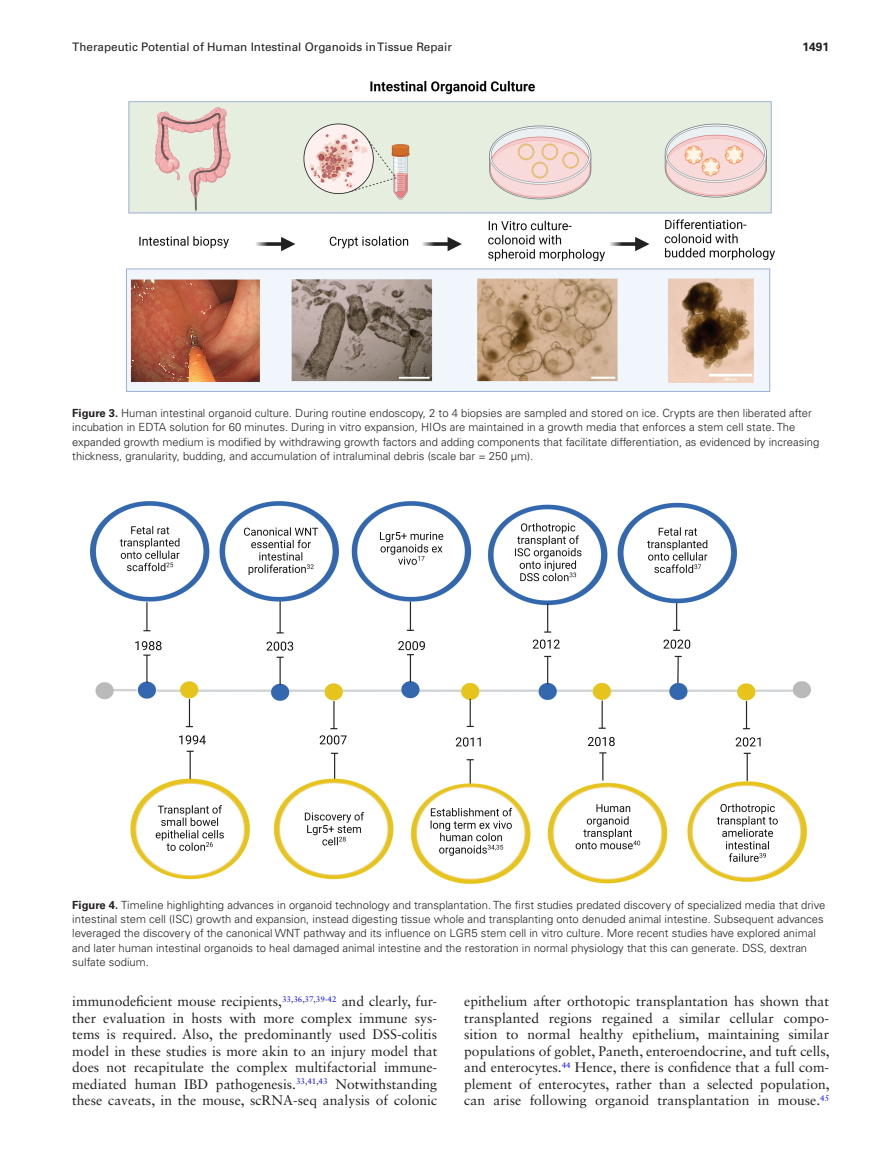
<style>
.page{position:relative;width:893px;height:1174px;background:#fff}
.page>*{position:absolute;margin:0;border:0;box-sizing:border-box;transform-origin:0 0}
.t1{font:13.8px/16.5px "Sabon LT Std";color:#231f20;text-align:justify}
.t2{font:700 12px "Univers LT Std";color:#231f20}
.t3{font:11.7px "Univers LT Std";color:#231f20}
.t4{font:300 11.25px/14.2px "Univers LT Std";color:#231f20}
.s1{font-weight:700}
</style>
<div class="page">
<img style="left:90px;top:501px;width:721px;height:383px">
<img style="left:126px;top:81px;width:649px;height:311px">
<p class="t3" style="left:72px;top:40px;width:381px">Therapeutic Potential of Human Intestinal Organoids in Tissue Repair</p>
<p class="t2" style="left:802px;top:40px;width:28px">1491</p>
<p class="t4" style="left:72px;top:406px;width:748px"><span class="s1">Figure 3.</span> Human intestinal organoid culture. During routine endoscopy, 2 to 4 biopsies are sampled and stored on ice. Crypts are then liberated after incubation in EDTA solution for 60 minutes. During in vitro expansion, HIOs are maintained in a growth media that enforces a stem cell state. The expanded growth medium is modified by withdrawing growth factors and adding components that facilitate differentiation, as evidenced by increasing thickness, granularity, budding, and accumulation of intraluminal debris (scale bar = 250 µm).</p>
<p class="t4" style="left:72px;top:897px;width:755px"><span class="s1">Figure 4.</span> Timeline highlighting advances in organoid technology and transplantation. The first studies predated discovery of specialized media that drive intestinal stem cell (ISC) growth and expansion, instead digesting tissue whole and transplanting onto denuded animal intestine. Subsequent advances leveraged the discovery of the canonical WNT pathway and its influence on LGR5 stem cell in vitro culture. More recent studies have explored animal and later human intestinal organoids to heal damaged animal intestine and the restoration in normal physiology that this can generate. DSS, dextran sulfate sodium.</p>
<p class="t1" style="left:72px;top:993px;width:366px">immunodeficient mouse recipients,<sup>33</sup><sup>,</sup><sup>36</sup><sup>,</sup><sup>37</sup><sup>,</sup><sup>39</sup><sup>-</sup><sup>42</sup> and clearly, fur&shy;ther evaluation in hosts with more complex immune sys&shy;tems is required. Also, the predominantly used DSS-colitis model in these studies is more akin to an injury model that does not recapitulate the complex multifactorial immune&shy;mediated human IBD pathogenesis.<sup>33</sup><sup>,</sup><sup>41</sup><sup>,</sup><sup>43</sup> Notwithstanding these caveats, in the mouse, scRNA-seq analysis of colonic</p>
<p class="t1" style="left:464px;top:993px;width:367px">epithelium after orthotopic transplantation has shown that transplanted regions regained a similar cellular compo&shy;sition to normal healthy epithelium, maintaining similar populations of goblet, Paneth, enteroendocrine, and tuft cells, and enterocytes.<sup>44</sup> Hence, there is confidence that a full com&shy;plement of enterocytes, rather than a selected population, can arise following organoid transplantation in mouse.<sup>45</sup></p>
</div>
